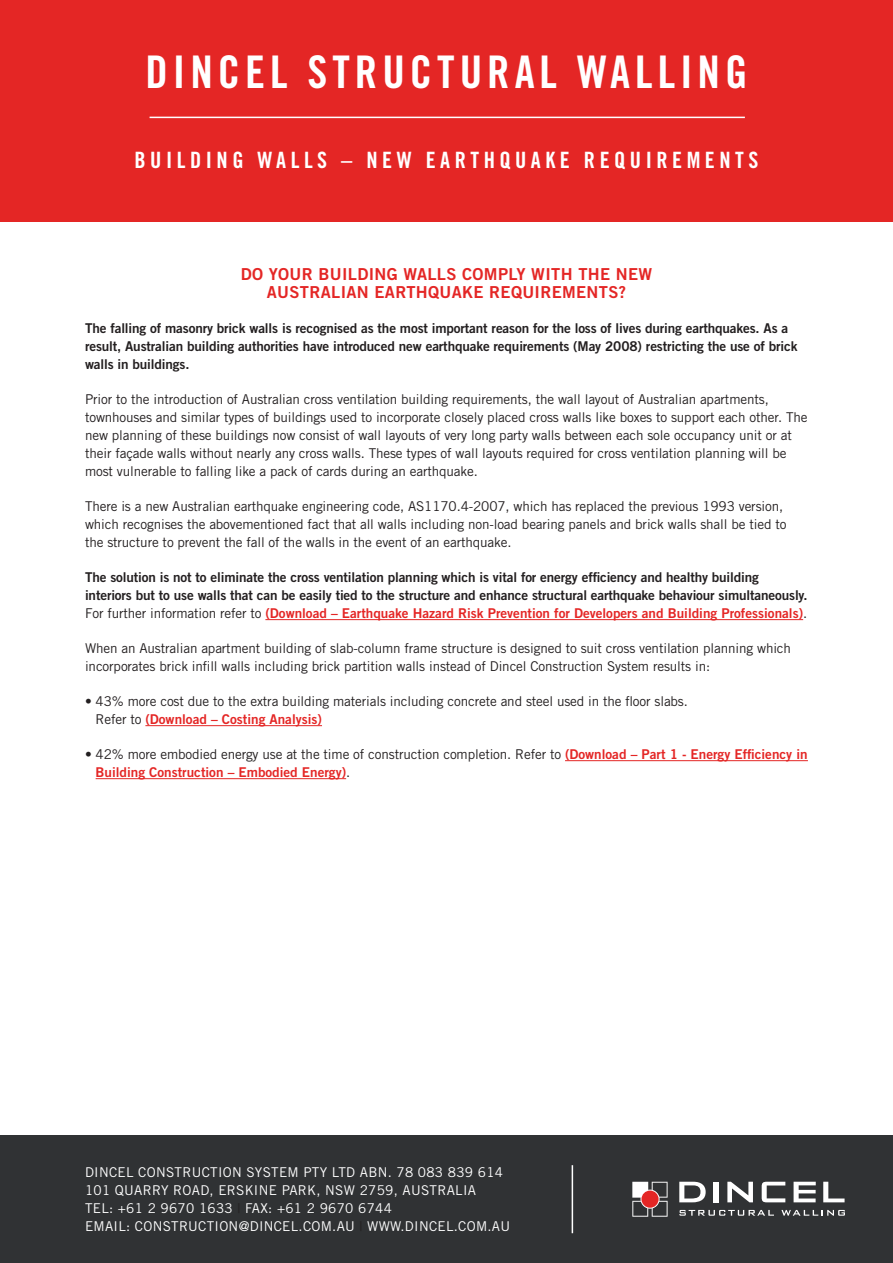
<style>
.page{position:relative;width:893px;height:1263px;background:#fff}
.page>*{position:absolute;margin:0;border:0;box-sizing:border-box;transform-origin:0 0}
.t1{font:45px "Trade Gothic Bold Cond Twenty";letter-spacing:.11em;color:#fff}
.t2{font:22.5px "Trade Gothic Bold Cond Twenty";letter-spacing:.2em;color:#fff}
.t3{font:16.5px/18px "Trade Gothic Bold Two";letter-spacing:.02em;color:#e42625;text-align:center}
.t4{font:13.5px/18px "Trade Gothic";letter-spacing:-.01em;color:#231f20}
.t5{font:13.5px/18px "Trade Gothic Bold Two";letter-spacing:-.01em;color:#231f20}
.t6{font:13.5px/18px "Trade Gothic";letter-spacing:.02em;color:#fff}
.t7{font:13.5px "Trade Gothic Bold Two";color:#e42625}
.s1{font-family:"Trade Gothic"}
.s2{color:#e42625}
.s3{font-family:"Trade Gothic";color:#231f20}
.s4{font-family:"Trade Gothic Bold Two";color:#e42625}
.s5{color:#231f20}
</style>
<div class="page">
<hr style="left:265px;top:619px;width:538px;height:1px;background:#e42625">
<hr style="left:145px;top:725px;width:177px;height:1px;background:#e42625">
<hr style="left:565px;top:760px;width:243px;height:1px;background:#e42625">
<hr style="left:96px;top:778px;width:250px;height:1px;background:#e42625">
<div style="left:0;top:0;width:893px;height:221px;background:#e42625"></div>
<hr style="left:150px;top:117px;width:595px;height:1px;background:#fff">
<div style="left:0;top:1135px;width:893px;height:128px;background:#303234"></div>
<svg style="left:679px;top:1182px;width:27px;height:20px"></svg>
<div style="left:713px;top:1182px;width:5px;height:20px;background:#fff"></div>
<svg style="left:727px;top:1182px;width:26px;height:20px"></svg>
<svg style="left:762px;top:1182px;width:23px;height:20px"></svg>
<svg style="left:794px;top:1182px;width:22px;height:20px"></svg>
<svg style="left:823px;top:1182px;width:21px;height:20px"></svg>
<svg style="left:632px;top:1182px;width:36px;height:35px"></svg>
<div style="left:641px;top:1190px;width:18px;height:18px;background:#e42625;border-radius:50%"></div>
<svg style="left:679px;top:1210px;width:95px;height:6px"></svg>
<svg style="left:781px;top:1210px;width:64px;height:6px"></svg>
<hr style="left:572px;top:1165px;width:1px;height:68px;background:#fff">
<h1 class="t1" style="left:145px;top:45px;width:604px">DINCEL STRUCTURAL WALLING</h1>
<h2 class="t2" style="left:135px;top:146px;width:625px">BUILDING WALLS – NEW EARTHQUAKE REQUIREMENTS</h2>
<p class="t3" style="left:241px;top:265px;width:413px">DO YOUR BUILDING WALLS COMPLY WITH THE NEW<br>AUSTRALIAN EARTHQUAKE REQUIREMENTS?</p>
<p class="t5" style="left:85px;top:319px;width:714px">The falling of masonry brick walls is recognised as the most important reason for the loss of lives during earthquakes. As a result, Australian building authorities have introduced new earthquake requirements (May 2008) restricting the use of brick walls in buildings.</p>
<p class="t4" style="left:85px;top:390px;width:724px">Prior to the introduction of Australian cross ventilation building requirements, the wall layout of Australian apartments, townhouses and similar types of buildings used to incorporate closely placed cross walls like boxes to support each other. The new planning of these buildings now consist of wall layouts of very long party walls between each sole occupancy unit or at their façade walls without nearly any cross walls. These types of wall layouts required for cross ventilation planning will be most vulnerable to falling like a pack of cards during an earthquake.</p>
<p class="t4" style="left:85px;top:497px;width:703px">There is a new Australian earthquake engineering code, AS1170.4-2007, which has replaced the previous 1993 version, which recognises the abovementioned fact that all walls including non-load bearing panels and brick walls shall be tied to the structure to prevent the fall of the walls in the event of an earthquake.</p>
<p class="t5" style="left:85px;top:568px;width:724px">The solution is not to eliminate the cross ventilation planning which is vital for energy efficiency and healthy building interiors but to use walls that can be easily tied to the structure and enhance structural earthquake behaviour simultaneously.<br><span class="s1">For further information refer to</span> <span class="s2">(Download – Earthquake Hazard Risk Prevention for Developers and Building Professionals)</span><span class="s1">.</span></p>
<p class="t4" style="left:85px;top:639px;width:707px">When an Australian apartment building of slab-column frame structure is designed to suit cross ventilation planning which incorporates brick infill walls including brick partition walls instead of Dincel Construction System results in:</p>
<p class="t4" style="left:85px;top:692px;width:604px">• 43% more cost due to the extra building materials including concrete and steel used in the floor slabs.</p>
<p class="t7" style="left:96px;top:711px;width:228px"><span class="s3">Refer to</span> (Download – Costing Analysis)</p>
<p class="t4" style="left:85px;top:745px;width:724px">• 42% more embodied energy use at the time of construction completion. Refer to <span class="s4">(Download – Part 1 - Energy Efficiency in</span></p>
<p class="t7" style="left:96px;top:764px;width:256px">Building Construction – Embodied Energy)<span class="s3">.</span></p>
<p class="t6" style="left:85px;top:1163px;width:427px">DINCEL CONSTRUCTION SYSTEM PTY LTD ABN. 78 083 839 614<br>101 QUARRY ROAD, ERSKINE PARK, NSW 2759, AUSTRALIA<br>TEL: +61 2 9670 1633 <span class="s5">|</span> FAX: +61 2 9670 6744<br>EMAIL: CONSTRUCTION@DINCEL.COM.AU <span class="s5">|</span> WWW.DINCEL.COM.AU</p>
</div>
